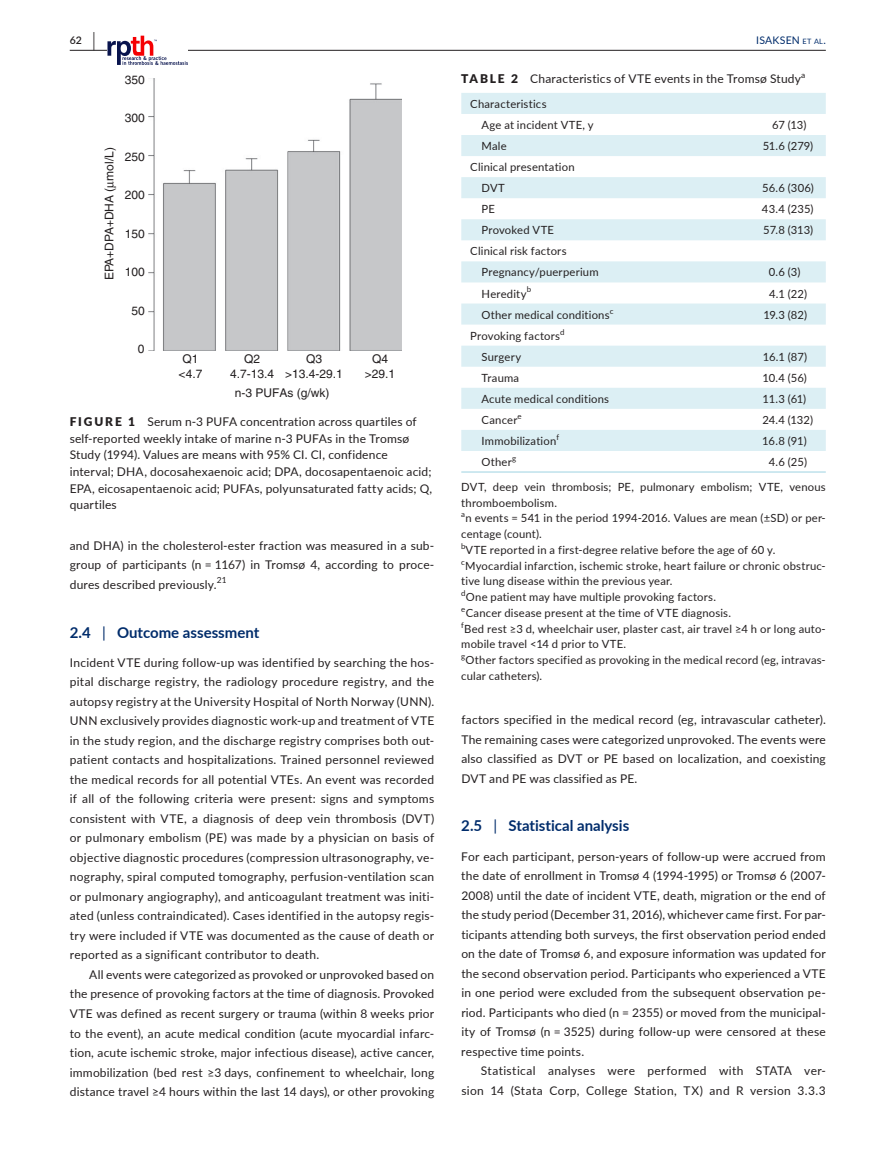
<style>
.page{position:relative;width:893px;height:1174px;background:#fff}
.page>*{position:absolute;margin:0;border:0;box-sizing:border-box;transform-origin:0 0}
.t1{font:700 15px "Lato";color:#002c6b}
.t2{font:12px/19.5px "Lato";letter-spacing:.015em;color:#231f20;text-align:justify}
.t3{font:12px/19.5px "Lato";letter-spacing:.035em;color:#231f20;text-align:right}
.t4{font:12px/14.4px "Helvetica";color:#231f20;text-align:center}
.t5{font:11.25px/15.8px "Lato";letter-spacing:.015em;color:#231f20}
.t6{font:10.5px "Lato";letter-spacing:.015em;color:#002c6b}
.t7{font:600 10.5px "Lato";color:#231f20}
.t8{font:8.4px "Lato";color:#231f20}
.t9{font:7.8px "Lato";color:#231f20}
.s1{font-size:19.5px}
.s2{font-size:7.35px}
.s3{font-weight:900}
.s4{font-weight:400}
</style>
<div class="page">
<hr style="left:70px;top:50px;width:756px;height:1px;background:#231f20">
<svg style="left:107px;top:36px;width:81px;height:29px"></svg>
<img style="left:149px;top:78px;width:252px;height:273px">
<svg style="left:461px;top:93px;width:365px;height:358px;fill:#dceff4"></svg>
<hr style="left:461px;top:471px;width:292px;height:2px;background:#bee1eb">
<hr style="left:753px;top:471px;width:73px;height:2px;background:#bee1eb">
<p class="t7" style="left:70px;top:33px;width:27px">62 <span class="s1">|</span></p>
<p class="t6" style="left:756px;top:33px;width:71px">ISAKSEN <span class="s2">et al</span>.</p>
<p class="t4" style="left:102px;top:280px;width:134px;rotate:-90deg">EPA+DPA+DHA ( mol/L)</p>
<p class="t4" style="left:125px;top:72px;width:22px">350</p>
<p class="t4" style="left:125px;top:111px;width:22px">300</p>
<p class="t4" style="left:125px;top:149px;width:22px">250</p>
<p class="t4" style="left:125px;top:188px;width:22px">200</p>
<p class="t4" style="left:125px;top:226px;width:22px">150</p>
<p class="t4" style="left:125px;top:265px;width:22px">100</p>
<p class="t4" style="left:131px;top:303px;width:15px">50</p>
<p class="t4" style="left:138px;top:342px;width:8px">0</p>
<p class="t4" style="left:179px;top:352px;width:25px">Q1 &lt;4.7</p>
<p class="t4" style="left:230px;top:352px;width:46px">Q2<br>4.7-13.4</p>
<p class="t4" style="left:285px;top:352px;width:59px">Q3 &gt;13.4-29.1</p>
<p class="t4" style="left:365px;top:352px;width:32px">Q4 &gt;29.1</p>
<p class="t4" style="left:235px;top:385px;width:96px">n-3 PUFAs (g/wk)</p>
<p class="t2" style="left:70px;top:413px;width:364px;line-height:16.5px;text-align:left"><span class="s3">FIGURE 1</span> Serum n-3 PUFA concentration across quartiles of self-reported weekly intake of marine n-3 PUFAs in the Tromsø Study (1994). Values are means with 95% CI. CI, confidence interval; DHA, docosahexaenoic acid; DPA, docosapentaenoic acid; EPA, eicosapentaenoic acid; PUFAs, polyunsaturated fatty acids; Q, quartiles</p>
<p class="t2" style="left:70px;top:535px;width:366px">and DHA) in the cholesterol-ester fraction was measured in a sub&shy;group of participants (n = 1167) in Tromsø 4, according to proce&shy;dures described previously.</p>
<p class="t8" style="left:217px;top:574px;width:11px">21</p>
<p class="t1" style="left:70px;top:621px;width:191px">2.4 <span class="s4">|</span> Outcome assessment</p>
<p class="t2" style="left:70px;top:652px;width:366px">Incident VTE during follow-up was identified by searching the hos&shy;pital discharge registry, the radiology procedure registry, and the autopsy registry at the University Hospital of North Norway (UNN).<br>UNN exclusively provides diagnostic work-up and treatment of VTE in the study region, and the discharge registry comprises both out&shy;patient contacts and hospitalizations. Trained personnel reviewed the medical records for all potential VTEs. An event was recorded if all of the following criteria were present: signs and symptoms consistent with VTE, a diagnosis of deep vein thrombosis (DVT) or pulmonary embolism (PE) was made by a physician on basis of objective diagnostic procedures (compression ultrasonography, ve&shy;nography, spiral computed tomography, perfusion-ventilation scan or pulmonary angiography), and anticoagulant treatment was initi&shy;ated (unless contraindicated). Cases identified in the autopsy regis&shy;try were included if VTE was documented as the cause of death or reported as a significant contributor to death.</p>
<p class="t2" style="left:70px;top:964px;width:366px;text-indent:19px">All events were categorized as provoked or unprovoked based on the presence of provoking factors at the time of diagnosis. Provoked VTE was defined as recent surgery or trauma (within 8 weeks prior to the event), an acute medical condition (acute myocardial infarc&shy;tion, acute ischemic stroke, major infectious disease), active cancer, immobilization (bed rest ≥3 days, confinement to wheelchair, long distance travel ≥4 hours within the last 14 days), or other provoking</p>
<p class="t2" style="left:461px;top:68px;width:346px"><span class="s3">TABLE 2</span> Characteristics of VTE events in the Tromsø Study<sup>a</sup></p>
<p class="t5" style="left:482px;top:93px;width:114px;line-height:21px;text-indent:-11px">Characteristics<br>Age at incident VTE, y</p>
<p class="t5" style="left:772px;top:117px;width:36px">67 (13)</p>
<p class="t5" style="left:482px;top:138px;width:27px">Male</p>
<p class="t5" style="left:763px;top:138px;width:52px">51.6 (279)</p>
<p class="t5" style="left:482px;top:156px;width:95px;line-height:21px;text-indent:-11px">Clinical presentation<br>DVT</p>
<p class="t5" style="left:762px;top:180px;width:53px">56.6 (306)</p>
<p class="t5" style="left:482px;top:201px;width:15px">PE</p>
<p class="t5" style="left:762px;top:201px;width:53px">43.4 (235)</p>
<p class="t5" style="left:482px;top:222px;width:74px">Provoked VTE</p>
<p class="t5" style="left:763px;top:222px;width:51px">57.8 (313)</p>
<p class="t5" style="left:482px;top:240px;width:119px;line-height:21px;text-indent:-11px">Clinical risk factors<br>Pregnancy/puerperium</p>
<p class="t5" style="left:769px;top:264px;width:33px">0.6 (3)</p>
<p class="t5" style="left:482px;top:285px;width:47px">Heredity</p>
<p class="t9" style="left:527px;top:284px;width:6px">b</p>
<p class="t5" style="left:769px;top:285px;width:39px">4.1 (22)</p>
<p class="t5" style="left:482px;top:306px;width:130px">Other medical conditions</p>
<p class="t9" style="left:610px;top:305px;width:5px">c</p>
<p class="t5" style="left:763px;top:306px;width:45px">19.3 (82)</p>
<p class="t5" style="left:470px;top:327px;width:91px">Provoking factors</p>
<p class="t9" style="left:560px;top:326px;width:6px">d</p>
<p class="t5" style="left:482px;top:348px;width:41px">Surgery</p>
<p class="t5" style="left:763px;top:348px;width:46px">16.1 (87)</p>
<p class="t5" style="left:482px;top:369px;width:39px">Trauma</p>
<p class="t5" style="left:762px;top:369px;width:46px">10.4 (56)</p>
<p class="t5" style="left:482px;top:390px;width:129px">Acute medical conditions</p>
<p class="t5" style="left:762px;top:390px;width:45px">11.3 (61)</p>
<p class="t5" style="left:482px;top:411px;width:37px">Cancer</p>
<p class="t9" style="left:518px;top:410px;width:6px">e</p>
<p class="t5" style="left:763px;top:411px;width:52px">24.4 (132)</p>
<p class="t5" style="left:482px;top:432px;width:76px">Immobilization</p>
<p class="t9" style="left:556px;top:431px;width:4px">f</p>
<p class="t5" style="left:762px;top:432px;width:46px">16.8 (91)</p>
<p class="t5" style="left:482px;top:453px;width:32px">Other</p>
<p class="t9" style="left:512px;top:452px;width:6px">g</p>
<p class="t5" style="left:769px;top:453px;width:40px">4.6 (25)</p>
<p class="t5" style="left:461px;top:478px;width:366px">DVT, deep vein thrombosis; PE, pulmonary embolism; VTE, venous thromboembolism.</p>
<p class="t9" style="left:461px;top:509px;width:5px">a</p>
<p class="t5" style="left:461px;top:510px;width:366px;text-indent:4px">n events = 541 in the period 1994-2016. Values are mean (±SD) or per&shy;centage (count).</p>
<p class="t9" style="left:461px;top:540px;width:6px">b</p>
<p class="t5" style="left:466px;top:541px;width:311px">VTE reported in a first-degree relative before the age of 60 y.</p>
<p class="t9" style="left:461px;top:556px;width:5px">c</p>
<p class="t5" style="left:461px;top:557px;width:366px;text-indent:4px">Myocardial infarction, ischemic stroke, heart failure or chronic obstruc&shy;tive lung disease within the previous year.</p>
<p class="t9" style="left:461px;top:587px;width:6px">d</p>
<p class="t5" style="left:466px;top:588px;width:252px">One patient may have multiple provoking factors.</p>
<p class="t9" style="left:461px;top:603px;width:6px">e</p>
<p class="t5" style="left:466px;top:604px;width:267px">Cancer disease present at the time of VTE diagnosis.</p>
<p class="t9" style="left:461px;top:619px;width:4px">f</p>
<p class="t5" style="left:461px;top:620px;width:366px">Bed rest ≥3 d, wheelchair user, plaster cast, air travel ≥4 h or long auto&shy;mobile travel &lt;14 d prior to VTE.</p>
<p class="t9" style="left:461px;top:650px;width:6px">g</p>
<p class="t5" style="left:461px;top:651px;width:366px;text-indent:4px">Other factors specified as provoking in the medical record (eg, intravas&shy;cular catheters).</p>
<p class="t2" style="left:461px;top:709px;width:366px">factors specified in the medical record (eg, intravascular catheter).<br>The remaining cases were categorized unprovoked. The events were also classified as DVT or PE based on localization, and coexisting DVT and PE was classified as PE.</p>
<p class="t1" style="left:461px;top:815px;width:169px">2.5 <span class="s4">|</span> Statistical analysis</p>
<p class="t2" style="left:461px;top:846px;width:366px">For each participant, person-years of follow-up were accrued from the date of enrollment in Tromsø 4 (1994-1995) or Tromsø 6 (2007- 2008) until the date of incident VTE, death, migration or the end of the study period (December 31, 2016), whichever came first. For par&shy;ticipants attending both surveys, the first observation period ended on the date of Tromsø 6, and exposure information was updated for the second observation period. Participants who experienced a VTE in one period were excluded from the subsequent observation pe&shy;riod. Participants who died (n = 2355) or moved from the municipal&shy;ity of Tromsø (n = 3525) during follow-up were censored at these respective time points.</p>
<p class="t3" style="left:461px;top:1060px;width:366px">Statistical analyses were performed with STATA ver&shy;sion 14 (Stata Corp, College Station, TX) and R version 3.3.3</p>
</div>
